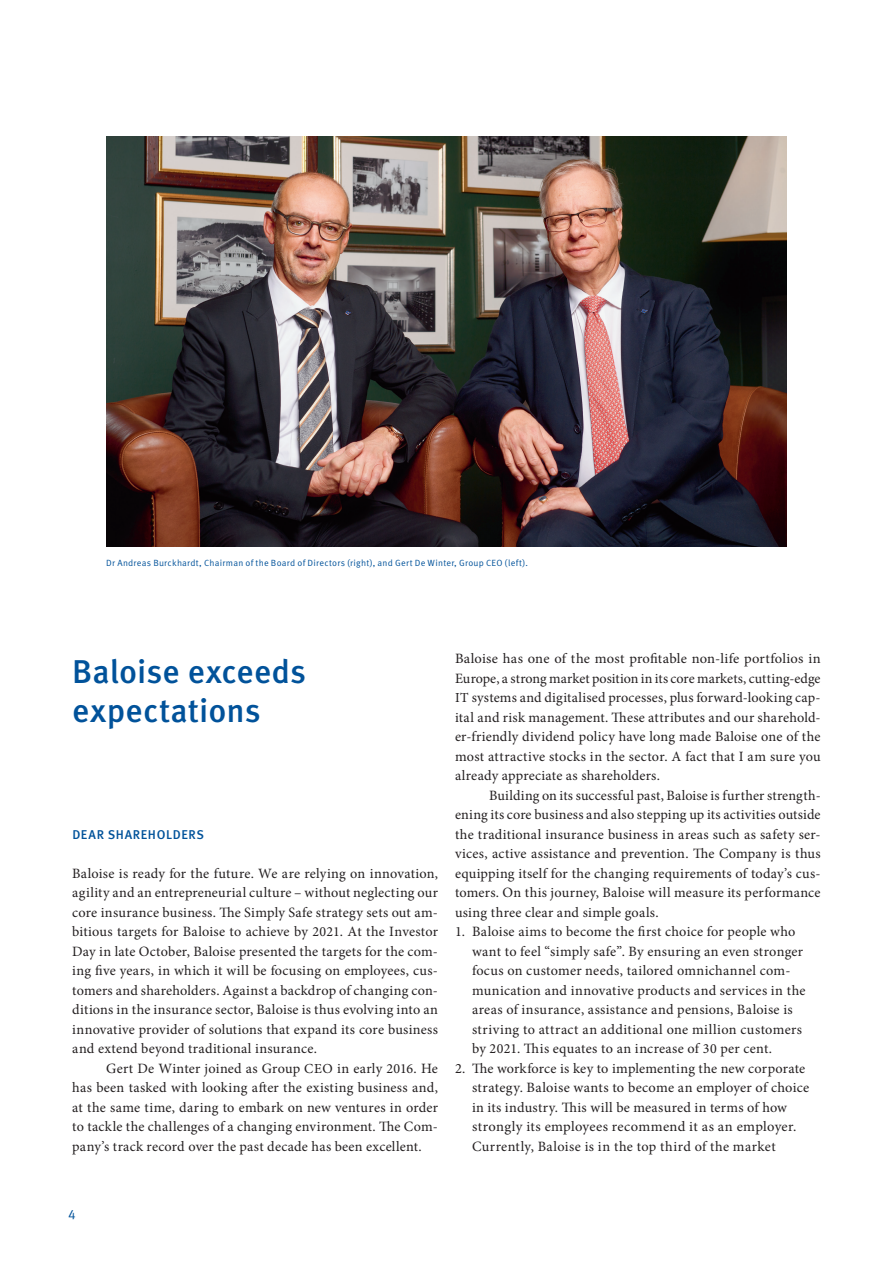
<style>
.page{position:relative;width:893px;height:1263px;background:#fff}
.page>*{position:absolute;margin:0;border:0;box-sizing:border-box;transform-origin:0 0}
._101_Titel_medium{font:500 33px/39px "Meta OT";color:#01529a}
._401_Lauftext{font:14.25px/19.5px "Minion Pro";letter-spacing:.02em;color:#231f20;text-align:justify}
._401_Lauftext_mit_Ei{font:14.25px/19.5px "Minion Pro";letter-spacing:.015em;color:#231f20;text-align:justify}
._003_Pagina_rechte_S{font:13.5px "Meta OT";color:#01529a}
._301_Untertitel_dunk{font:500 12.75px "Meta OT";letter-spacing:.05em;color:#01529a}
._501_Bildlegende_lin{font:9px "Meta OT";letter-spacing:.03em;color:#01529a}
.s1{font-size:13.95px}
.s2{font-size:13.8px}
</style>
<div class="page">
<img style="left:106px;top:136px;width:681px;height:410px">
<p class="_501_Bildlegende_lin" style="left:106px;top:557px;width:423px">Dr Andreas Burckhardt, Chairman of the Board of Directors (right), and Gert De Winter, Group CEO (left).</p>
<p class="_101_Titel_medium" style="left:72px;top:652px;width:235px">Baloise exceeds expectations</p>
<p class="_301_Untertitel_dunk" style="left:72px;top:826px;width:133px">DEAR SHAREHOLDERS</p>
<p class="_401_Lauftext" style="left:72px;top:863px;width:367px">Baloise is ready for the future. We are relying on innovation, agility and an entrepreneurial culture – without neglecting our core insurance business. The Simply Safe strategy sets out am&shy;bitious targets for Baloise to achieve by <span class="s1">2021</span>. At the Investor Day in late October, Baloise presented the targets for the com&shy;ing five years, in which it will be focusing on employees, cus&shy;tomers and shareholders. Against a backdrop of changing con&shy;ditions in the insurance sector, Baloise is thus evolving into an innovative provider of solutions that expand its core business and extend beyond traditional insurance.</p>
<p class="_401_Lauftext_mit_Ei" style="left:72px;top:1058px;width:367px;text-indent:34px">Gert De Winter joined as Group <span class="s2">CEO</span> in early <span class="s1">2016</span>. He has been tasked with looking after the existing business and, at the same time, daring to embark on new ventures in order to tackle the challenges of a changing environment. The Com&shy;pany’s track record over the past decade has been excellent.</p>
<p class="_401_Lauftext" style="left:455px;top:649px;width:367px">Baloise has one of the most profitable non-life portfolios in Europe, a strong market position in its core markets, cutting-edge <span class="s2">IT</span> systems and digitalised processes, plus forward-looking cap&shy;ital and risk management. These attributes and our sharehold&shy;er-friendly dividend policy have long made Baloise one of the most attractive stocks in the sector. A fact that I am sure you already appreciate as shareholders.</p>
<p class="_401_Lauftext_mit_Ei" style="left:455px;top:785px;width:367px;text-indent:34px">Building on its successful past, Baloise is further strength&shy;ening its core business and also stepping up its activities outside the traditional insurance business in areas such as safety ser&shy;vices, active assistance and prevention. The Company is thus equipping itself for the changing requirements of today’s cus&shy;tomers. On this journey, Baloise will measure its performance using three clear and simple goals.</p>
<p class="_401_Lauftext" style="left:472px;top:922px;width:335px;text-align:left;text-indent:-17px">1. Baloise aims to become the first choice for people who want to feel “simply safe”. By ensuring an even stronger focus on customer needs, tailored omnichannel com&shy;munication and innovative products and services in the areas of insurance, assistance and pensions, Baloise is striving to attract an additional one million customers by <span class="s1">2021</span>. This equates to an increase of <span class="s1">30</span> per cent.</p>
<p class="_401_Lauftext" style="left:472px;top:1058px;width:339px;text-align:left;text-indent:-17px">2. The workforce is key to implementing the new corporate strategy. Baloise wants to become an employer of choice in its industry. This will be measured in terms of how strongly its employees recommend it as an employer.<br>Currently, Baloise is in the top third of the market</p>
<p class="_003_Pagina_rechte_S" style="left:68px;top:1206px;width:9px">4</p>
</div>
